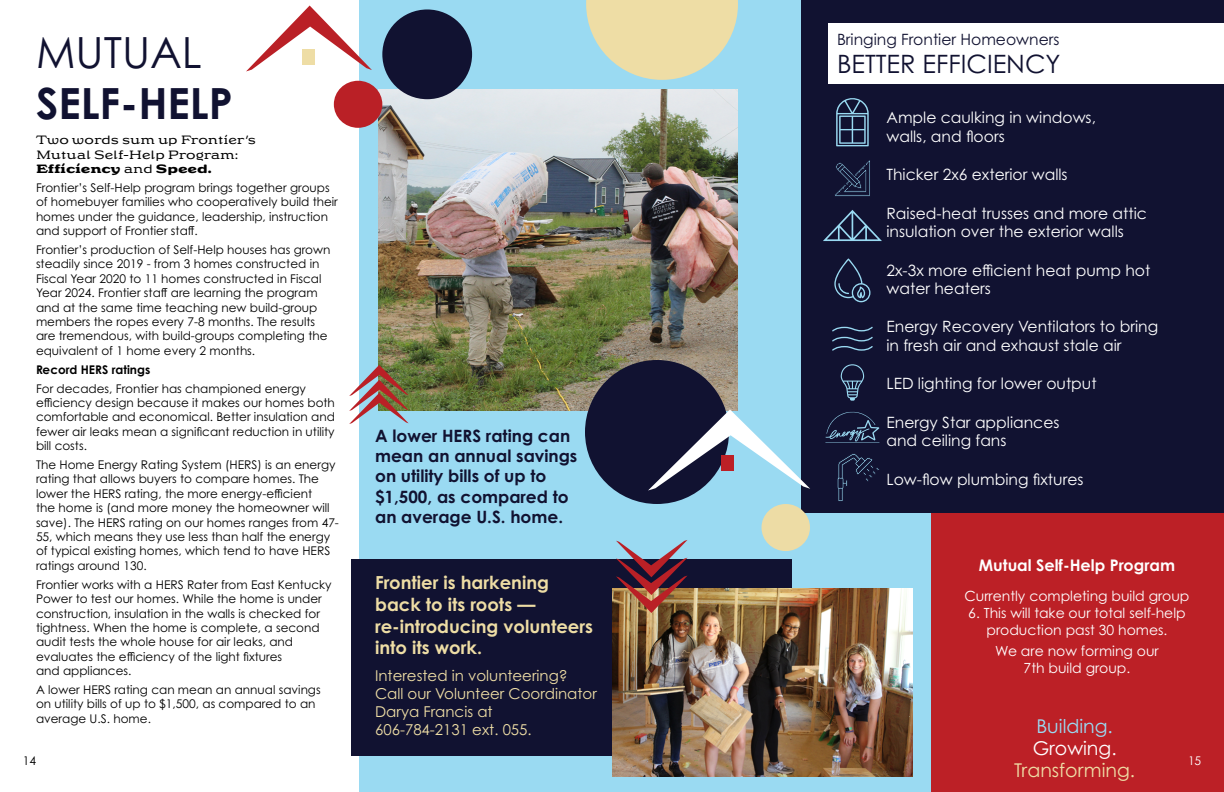
<style>
.page{position:relative;width:1224px;height:792px;background:#fff}
.page>*{position:absolute;margin:0;border:0;box-sizing:border-box;transform-origin:0 0}
.t1{font:700 43px "Century Gothic Pro";color:#111231}
.t2{font:43px "Century Gothic Pro";color:#111231}
.t3{font:25.3px "Century Gothic Pro";color:#111231}
.t4{font:19px "Century Gothic Pro";color:#eedda5}
.t5{font:19px "Century Gothic Pro";color:#9adaf2}
.t6{font:19px "Century Gothic Pro";color:#fff}
.t7{font:700 18px/21.6px "Century Gothic Pro";color:#eedda5}
.t8{font:700 17px/20.4px "Century Gothic Pro";color:#111231}
.t9{font:700 16px "Century Gothic Pro";color:#fff}
.t10{font:15.6px/18.7px "Century Gothic Pro";color:#fff}
.t11{font:15.6px "Century Gothic Pro";color:#111231}
.t12{font:15px/18px "Century Gothic Pro";color:#eedda5}
.t13{font:14px/16.8px "Century Gothic Pro";color:#fff;text-align:center}
.t14{font:12px/14.4px "Century Gothic Pro";color:#000}
.t15{font:300 12px/14.4px "Riquet";color:#000}
.t16{font:700 12px "Century Gothic Pro";color:#000}
.t17{font:12px "Century Gothic Pro";color:#fff}
.s1{font-weight:700}
</style>
<div class="page">
<div style="left:359px;top:0;width:577px;height:792px;background:#9adaf2"></div>
<div style="left:931px;top:513px;width:293px;height:279px;background:#bc2026"></div>
<svg style="left:246px;top:6px;width:126px;height:65px"></svg>
<div style="left:303px;top:50px;width:12px;height:15px;background:#eedda5"></div>
<div style="left:801px;top:0;width:423px;height:513px;background:#111231"></div>
<div style="left:828px;top:23px;width:396px;height:60px;background:#fff"></div>
<svg style="left:836px;top:98px;width:33px;height:48px"></svg>
<svg style="left:823px;top:210px;width:59px;height:31px"></svg>
<svg style="left:841px;top:364px;width:23px;height:37px"></svg>
<svg style="left:834px;top:259px;width:36px;height:43px"></svg>
<svg style="left:837px;top:453px;width:42px;height:48px"></svg>
<svg style="left:832px;top:327px;width:41px;height:24px"></svg>
<svg style="left:835px;top:160px;width:35px;height:36px"></svg>
<svg style="left:825px;top:411px;width:54px;height:32px"></svg>
<div style="left:351px;top:559px;width:441px;height:197px;background:#111231"></div>
<svg style="left:586px;top:0;width:152px;height:80px"></svg>
<img style="left:379px;top:89px;width:359px;height:322px">
<svg style="left:349px;top:365px;width:60px;height:59px"></svg>
<img style="left:612px;top:588px;width:300px;height:189px">
<svg style="left:616px;top:540px;width:72px;height:73px"></svg>
<div style="left:382px;top:9px;width:90px;height:90px;background:#111231;border-radius:50%"></div>
<div style="left:334px;top:81px;width:48px;height:47px;background:#ba2026;border-radius:50%"></div>
<div style="left:585px;top:360px;width:144px;height:144px;background:#111231;border-radius:50%"></div>
<svg style="left:648px;top:410px;width:162px;height:80px"></svg>
<div style="left:722px;top:455px;width:12px;height:16px;background:#bc2026"></div>
<div style="left:762px;top:504px;width:48px;height:47px;background:#eddca5;border-radius:50%"></div>
<h1 class="t2" style="left:36px;top:26px;width:167px">MUTUAL</h1>
<h1 class="t1" style="left:36px;top:77px;width:198px">SELF-HELP</h1>
<p class="t15" style="left:36px;top:133px;width:221px">Two words sum up Frontier’s<br>Mutual Self-Help Program:<br><span class="s1">Efficiency</span> and <span class="s1">Speed.</span></p>
<p class="t14" style="left:36px;top:180px;width:303px">Frontier’s Self-Help program brings together groups of homebuyer families who cooperatively build their homes under the guidance, leadership, instruction and support of Frontier staff.</p>
<p class="t14" style="left:36px;top:242px;width:296px">Frontier’s production of Self-Help houses has grown steadily since 2019 - from 3 homes constructed in Fiscal Year 2020 to 11 homes constructed in Fiscal Year 2024. Frontier staff are learning the program and at the same time teaching new build-group members the ropes every 7-8 months. The results are tremendous, with build-groups completing the equivalent of 1 home every 2 months.</p>
<p class="t16" style="left:36px;top:362px;width:116px">Record HERS ratings</p>
<p class="t14" style="left:36px;top:381px;width:300px">For decades, Frontier has championed energy efficiency design because it makes our homes both comfortable and economical. Better insulation and fewer air leaks mean a significant reduction in utility bill costs.</p>
<p class="t14" style="left:36px;top:457px;width:304px">The Home Energy Rating System (HERS) is an energy rating that allows buyers to compare homes. The lower the HERS rating, the more energy-efficient<br>the home is (and more money the homeowner will save). The HERS rating on our homes ranges from 47- 55, which means they use less than half the energy of typical existing homes, which tend to have HERS ratings around 130.</p>
<p class="t14" style="left:36px;top:577px;width:297px">Frontier works with a HERS Rater from East Kentucky Power to test our homes. While the home is under construction, insulation in the walls is checked for tightness. When the home is complete, a second audit tests the whole house for air leaks, and evaluates the efficiency of the light fixtures<br>and appliances.</p>
<p class="t14" style="left:36px;top:682px;width:286px">A lower HERS rating can mean an annual savings on utility bills of up to $1,500, as compared to an average U.S. home.</p>
<p class="t14" style="left:23px;top:753px;width:15px">14</p>
<h3 class="t8" style="left:375px;top:425px;width:204px">A lower HERS rating can mean an annual savings on utility bills of up to $1,500, as compared to an average U.S. home.</h3>
<h3 class="t7" style="left:375px;top:572px;width:220px">Frontier is harkening back to its roots — re-introducing volunteers into its work.</h3>
<p class="t12" style="left:375px;top:667px;width:223px">Interested in volunteering?<br>Call our Volunteer Coordinator<br>Darya Francis at<br>606-784-2131 ext. 055.</p>
<p class="t11" style="left:837px;top:30px;width:224px">Bringing Frontier Homeowners</p>
<h2 class="t3" style="left:837px;top:48px;width:225px">BETTER EFFICIENCY</h2>
<p class="t10" style="left:886px;top:108px;width:211px">Ample caulking in windows, walls, and floors</p>
<p class="t10" style="left:886px;top:165px;width:183px">Thicker 2x6 exterior walls</p>
<p class="t10" style="left:886px;top:204px;width:262px">Raised-heat trusses and more attic insulation over the exterior walls</p>
<p class="t10" style="left:886px;top:260px;width:265px">2x-3x more efficient heat pump hot water heaters</p>
<p class="t10" style="left:886px;top:317px;width:273px">Energy Recovery Ventilators to bring in fresh air and exhaust stale air</p>
<p class="t10" style="left:886px;top:374px;width:212px">LED lighting for lower output</p>
<p class="t10" style="left:886px;top:413px;width:175px">Energy Star appliances and ceiling fans</p>
<p class="t10" style="left:886px;top:469px;width:199px">Low-flow plumbing fixtures</p>
<h3 class="t9" style="left:979px;top:555px;width:198px">Mutual Self-Help Program</h3>
<p class="t13" style="left:965px;top:587px;width:226px">Currently completing build group</p>
<p class="t13" style="left:968px;top:604px;width:219px">6. This will take our total self-help production past 30 homes.</p>
<p class="t13" style="left:995px;top:642px;width:165px">We are now forming our<br>7th build group.</p>
<h3 class="t5" style="left:1036px;top:715px;width:78px">Building.</h3>
<h3 class="t6" style="left:1033px;top:737px;width:85px">Growing.</h3>
<h3 class="t4" style="left:1014px;top:759px;width:123px">Transforming.</h3>
<p class="t17" style="left:1188px;top:753px;width:15px">15</p>
</div>
